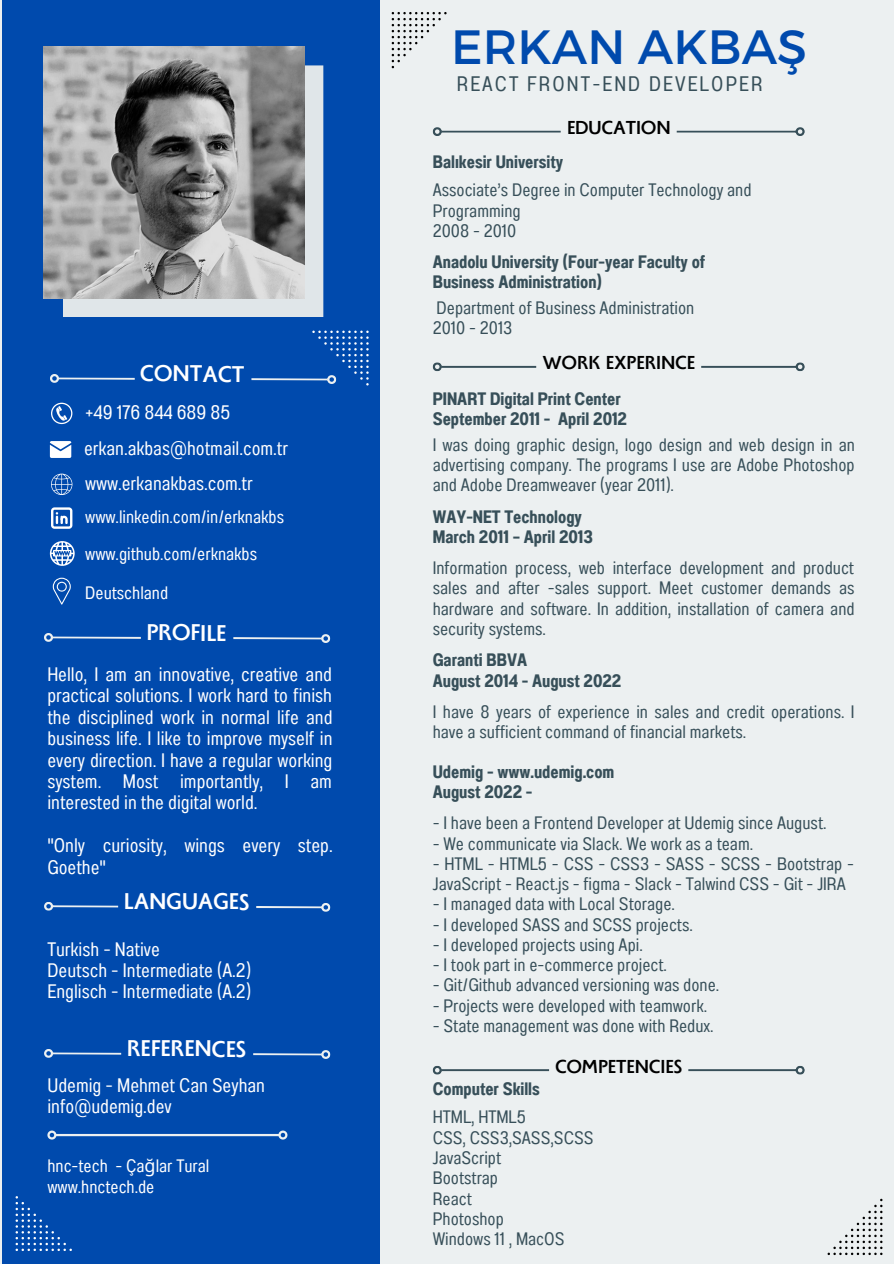
<style>
.page{position:relative;width:894px;height:1264px;background:#fff}
.page>*{position:absolute;margin:0;border:0;box-sizing:border-box;transform-origin:0 0}
.t1{font:48px "Montserrat";color:#004aad}
.t2{font:700 25.5px "Monterchi Sans";letter-spacing:-.005em;color:#fff}
.t3{font:700 21px "Monterchi Sans";color:#000}
.t4{font:21px "Anantason Wd 62";letter-spacing:.105em;color:#374f59}
.t5{font:19.5px/21.5px "Anantason Wd 62";color:#fff}
.t6{font:18px/20.2px "Anantason Wd 62";color:#374f59}
.t7{font:18px/20.2px "Anantason Bold Wd 62";color:#374f59}
.t8{font:18px/20.2px "Anantason Wd 62";color:#fff}
.s1{font-family:"Noto Sans"}
</style>
<div class="page">
<div style="left:0;top:0;width:893px;height:1263px;background:#ecf0f1"></div>
<div style="left:2px;top:0;width:377px;height:1263px;background:#004aad"></div>
<div style="left:63px;top:65px;width:260px;height:252px;background:#e0e6e9"></div>
<img style="left:44px;top:46px;width:260px;height:252px">
<svg style="left:51px;top:402px;width:21px;height:22px"></svg>
<svg style="left:50px;top:441px;width:21px;height:17px"></svg>
<svg style="left:51px;top:473px;width:21px;height:22px"></svg>
<hr style="left:56px;top:1133px;width:223px;height:3px;background:#ecf0f1">
<svg style="left:47px;top:1130px;width:11px;height:10px"></svg>
<svg style="left:276px;top:1130px;width:12px;height:10px"></svg>
<hr style="left:441px;top:366px;width:355px;height:2px;background:#374f59">
<svg style="left:432px;top:362px;width:11px;height:9px"></svg>
<svg style="left:793px;top:362px;width:11px;height:9px"></svg>
<hr style="left:441px;top:1069px;width:355px;height:2px;background:#374f59">
<svg style="left:432px;top:1065px;width:11px;height:9px"></svg>
<svg style="left:793px;top:1065px;width:11px;height:9px"></svg>
<svg style="left:51px;top:507px;width:21px;height:22px"></svg>
<svg style="left:50px;top:541px;width:25px;height:25px"></svg>
<svg style="left:44px;top:633px;width:286px;height:10px"></svg>
<svg style="left:50px;top:330px;width:318px;height:55px"></svg>
<svg style="left:44px;top:902px;width:286px;height:9px"></svg>
<svg style="left:44px;top:1049px;width:286px;height:9px"></svg>
<hr style="left:441px;top:130px;width:355px;height:3px;background:#374f59">
<svg style="left:432px;top:127px;width:11px;height:9px"></svg>
<svg style="left:793px;top:127px;width:11px;height:9px"></svg>
<svg style="left:16px;top:1196px;width:56px;height:54px"></svg>
<svg style="left:53px;top:577px;width:18px;height:27px"></svg>
<svg style="left:827px;top:1198px;width:55px;height:56px"></svg>
<svg style="left:391px;top:12px;width:55px;height:56px"></svg>
<h2 class="t2" style="left:140px;top:361px;width:106px">CONTACT</h2>
<p class="t5" style="left:84px;top:394px;width:205px;line-height:35.4px">+49 176 844 689 85 erkan.akbas@hotmail.com.tr www.erkanakbas.com.tr</p>
<p class="t8" style="left:85px;top:506px;width:200px">www.linkedin.com/in/erknakbs</p>
<p class="t8" style="left:85px;top:544px;width:173px">www.github.com/erknakbs</p>
<p class="t8" style="left:85px;top:582px;width:85px">Deutschland</p>
<h2 class="t2" style="left:146px;top:620px;width:82px">PROFILE</h2>
<p class="t5" style="left:47px;top:663px;width:286px;text-align:justify">Hello, I am an innovative, creative and practical solutions. I work hard to finish the disciplined work in normal life and business life. I like to improve myself in every direction. I have a regular working system. Most importantly, I am interested in the digital world.</p>
<p class="t5" style="left:47px;top:834px;width:287px">"Only curiosity, wings every step.<br>Goethe"</p>
<h2 class="t2" style="left:124px;top:888px;width:127px">LANGUAGES</h2>
<p class="t5" style="left:47px;top:938px;width:205px">Turkish - Native<br>Deutsch - Intermediate (A.2)<br>Englisch - Intermediate (A.2)</p>
<h2 class="t2" style="left:127px;top:1035px;width:121px">REFERENCES</h2>
<p class="t5" style="left:47px;top:1074px;width:219px">Udemig - Mehmet Can Seyhan info@udemig.dev</p>
<p class="t8" style="left:47px;top:1156px;width:163px">hnc-tech - Ça<span class="s1">ğ</span>lar Tural www.hnctech.de</p>
<h1 class="t1" style="left:451px;top:16px;width:357px">ERKAN AKBAŞ</h1>
<p class="t4" style="left:456px;top:72px;width:307px">REACT FRONT-END DEVELOPER</p>
<p class="t3" style="left:567px;top:117px;width:105px">EDUCATION</p>
<p class="t7" style="left:432px;top:152px;width:132px">Balıkesir University</p>
<p class="t6" style="left:432px;top:180px;width:320px">Associate’s Degree in Computer Technology and<br>Programming<br>2008 - 2010</p>
<p class="t7" style="left:432px;top:252px;width:274px">Anadolu University (Four-year Faculty of<br>Business Administration)</p>
<p class="t6" style="left:432px;top:297px;width:263px">Department of Business Administration<br>2010 - 2013</p>
<p class="t3" style="left:542px;top:352px;width:154px">WORK EXPERINCE</p>
<p class="t7" style="left:432px;top:388px;width:196px">PINART Digital Print Center<br>September 2011 - April 2012</p>
<p class="t6" style="left:432px;top:434px;width:423px;text-align:justify">I was doing graphic design, logo design and web design in an advertising company. The programs I use are Adobe Photoshop and Adobe Dreamweaver (year 2011).</p>
<p class="t7" style="left:432px;top:506px;width:162px">WAY-NET Technology<br>March 2011 – April 2013</p>
<p class="t6" style="left:432px;top:558px;width:423px;text-align:justify">Information process, web interface development and product sales and after -sales support. Meet customer demands as hardware and software. In addition, installation of camera and security systems.</p>
<p class="t7" style="left:432px;top:650px;width:190px">Garanti BBVA<br>August 2014 - August 2022</p>
<p class="t6" style="left:432px;top:701px;width:423px">I have 8 years of experience in sales and credit operations. I have a sufficient command of financial markets.</p>
<p class="t7" style="left:432px;top:761px;width:183px">Udemig - www.udemig.com<br>August 2022 -</p>
<p class="t6" style="left:432px;top:812px;width:395px">- I have been a Frontend Developer at Udemig since August.</p>
<p class="t6" style="left:432px;top:833px;width:322px">- We communicate via Slack. We work as a team.</p>
<p class="t6" style="left:432px;top:853px;width:423px">- HTML - HTML5 - CSS - CSS3 - SASS - SCSS - Bootstrap -<br>JavaScript - React.js - figma - Slack - Talwind CSS - Git - JIRA</p>
<p class="t6" style="left:432px;top:894px;width:243px">- I managed data with Local Storage.</p>
<p class="t6" style="left:432px;top:914px;width:261px">- I developed SASS and SCSS projects.</p>
<p class="t6" style="left:432px;top:934px;width:211px">- I developed projects using Api.</p>
<p class="t6" style="left:432px;top:954px;width:235px">- I took part in e-commerce project.</p>
<p class="t6" style="left:432px;top:975px;width:288px">- Git/Github advanced versioning was done.</p>
<p class="t6" style="left:432px;top:995px;width:276px">- Projects were developed with teamwork.</p>
<p class="t6" style="left:432px;top:1015px;width:282px">- State management was done with Redux.</p>
<p class="t3" style="left:555px;top:1055px;width:128px">COMPETENCIES</p>
<p class="t7" style="left:432px;top:1079px;width:109px">Computer Skills</p>
<p class="t6" style="left:432px;top:1107px;width:162px">HTML, HTML5<br>CSS, CSS3,SASS,SCSS<br>JavaScript<br>Bootstrap<br>React<br>Photoshop<br>Windows 11 , MacOS</p>
</div>
